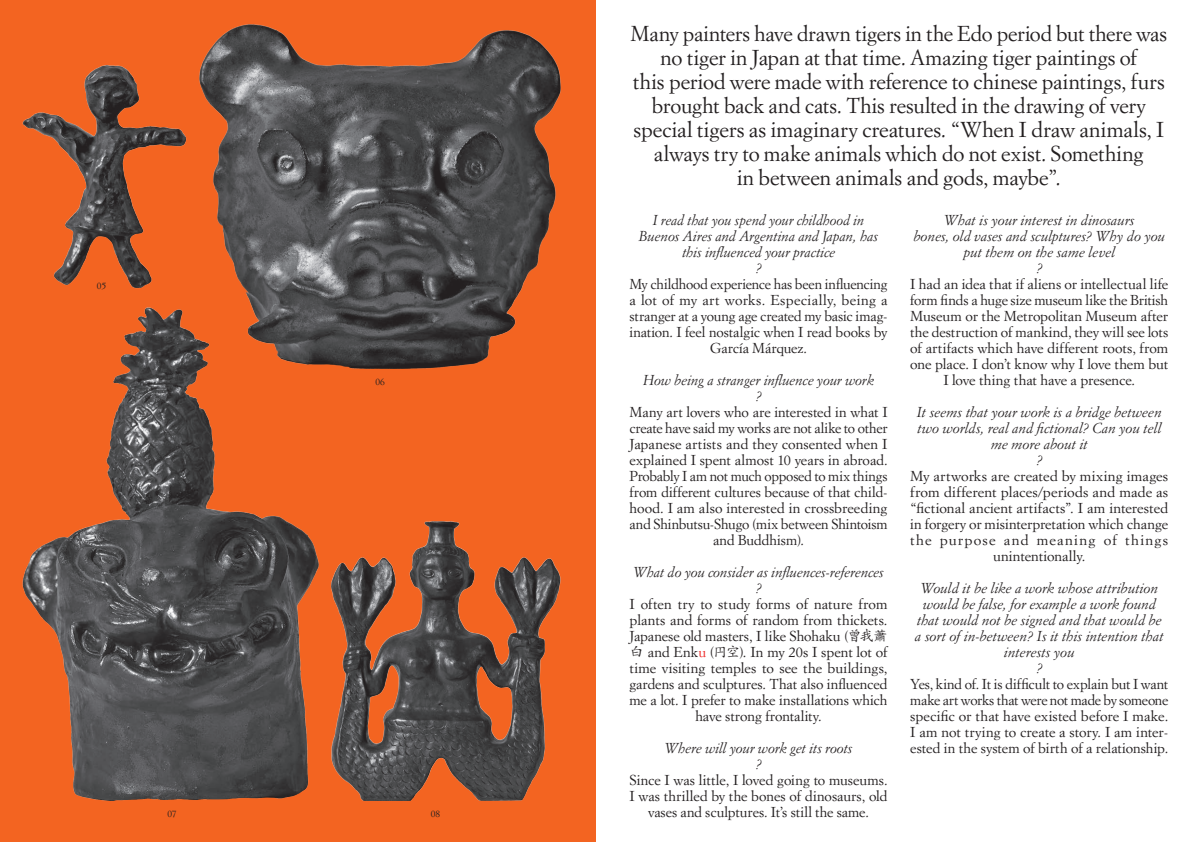
<style>
.page{position:relative;width:1191px;height:842px;background:#fff}
.page>*{position:absolute;margin:0;border:0;box-sizing:border-box;transform-origin:0 0}
.t1{font:21.2px/24px "Simoncini Garamond Std";letter-spacing:-.005em;color:#231f20;text-align:center}
.t2{font:14.1px/16px "Simoncini Garamond Std";letter-spacing:-.005em;color:#231f20;text-align:center}
.t3{font:italic 14.1px/16px "Simoncini Garamond Std";letter-spacing:-.01em;color:#231f20;text-align:center}
.t4{font:9.4px "Simoncini Garamond Std";letter-spacing:.005em;color:#231f20}
.s1{font-family:"Adobe Kaiti Std"}
.s2{color:#ee2f2d}
</style>
<div class="page">
<div style="left:0;top:0;width:595px;height:842px;background:#f36421"></div>
<img style="left:331px;top:521px;width:230px;height:280px">
<img style="left:23px;top:65px;width:163px;height:224px">
<img style="left:199px;top:24px;width:362px;height:345px">
<img style="left:23px;top:305px;width:299px;height:496px">
<p class="t4" style="left:97px;top:280px;width:11px">05</p>
<p class="t4" style="left:168px;top:808px;width:11px">07</p>
<p class="t4" style="left:375px;top:376px;width:11px">06</p>
<p class="t4" style="left:431px;top:808px;width:11px">08</p>
<p class="t1" style="left:630px;top:21px;width:538px">Many painters have drawn tigers in the Edo period but there was no tiger in Japan at that time. Amazing tiger paintings of<br>this period were made with reference to chinese paintings, furs brought back and cats. This resulted in the drawing of very special tigers as imaginary creatures. “When I draw animals, I always try to make animals which do not exist. Something<br>in between animals and gods, maybe”.</p>
<p class="t3" style="left:639px;top:212px;width:241px">I read that you spend your childhood in<br>Buenos Aires and Argentina and Japan, has this influenced your practice<br>?</p>
<p class="t2" style="left:629px;top:276px;width:259px">My childhood experience has been influencing a lot of my art works. Especially, being a stranger at a young age created my basic imag&shy;ination. I feel nostalgic when I read books by García Márquez.</p>
<p class="t3" style="left:643px;top:372px;width:232px">How being a stranger influence your work ?</p>
<p class="t2" style="left:629px;top:404px;width:260px">Many art lovers who are interested in what I create have said my works are not alike to other Japanese artists and they consented when I explained I spent almost 10 years in abroad.<br>Probably I am not much opposed to mix things from different cultures because of that child&shy;hood. I am also interested in crossbreeding and Shinbutsu-Shugo (mix between Shintoism and Buddhism).</p>
<p class="t3" style="left:633px;top:564px;width:252px">What do you consider as influences-references ?</p>
<p class="t2" style="left:629px;top:596px;width:260px">I often try to study forms of nature from plants and forms of random from thickets.<br>Japanese old masters, I like Shohaku (<span class="s1">曾我蕭⽩</span> and Enk<span class="s2">u</span> (<span class="s1">円空</span>). In my 20s I spent lot of time visiting temples to see the buildings, gardens and sculptures. That also influenced me a lot. I prefer to make installations which have strong frontality.</p>
<p class="t3" style="left:664px;top:740px;width:190px">Where will your work get its roots ?</p>
<p class="t2" style="left:629px;top:772px;width:259px">Since I was little, I loved going to museums.<br>I was thrilled by the bones of dinosaurs, old vases and sculptures. It’s still the same.</p>
<p class="t3" style="left:913px;top:212px;width:253px">What is your interest in dinosaurs<br>bones, old vases and sculptures? Why do you put them on the same level<br>?</p>
<p class="t2" style="left:910px;top:276px;width:259px">I had an idea that if aliens or intellectual life form finds a huge size museum like the British Museum or the Metropolitan Museum after the destruction of mankind, they will see lots of artifacts which have different roots, from one place. I don’t know why I love them but I love thing that have a presence.</p>
<p class="t3" style="left:916px;top:404px;width:246px">It seems that your work is a bridge between two worlds, real and fictional? Can you tell me more about it<br>?</p>
<p class="t2" style="left:910px;top:468px;width:259px">My artworks are created by mixing images from different places/periods and made as “fictional ancient artifacts”. I am interested in forgery or misinterpretation which change the purpose and meaning of things unintentionally.</p>
<p class="t3" style="left:915px;top:580px;width:250px">Would it be like a work whose attribution would be false, for example a work found that would not be signed and that would be a sort of in-between? Is it this intention that interests you<br>?</p>
<p class="t2" style="left:910px;top:676px;width:259px;text-align:justify">Yes, kind of. It is difficult to explain but I want make art works that were not made by someone specific or that have existed before I make.<br>I am not trying to create a story. I am inter&shy;ested in the system of birth of a relationship.</p>
</div>
